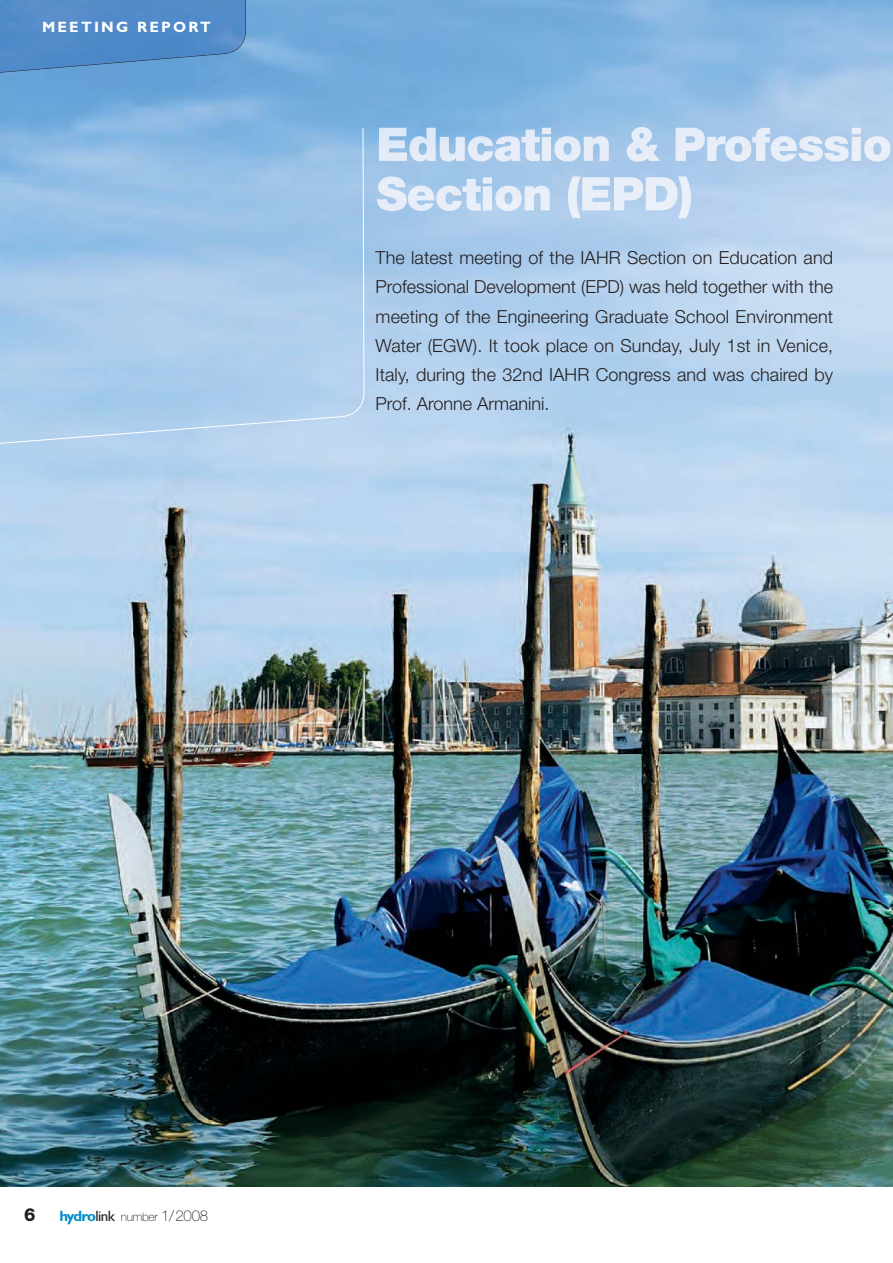
<style>
.page{position:relative;width:893px;height:1263px;background:#fff}
.page>*{position:absolute;margin:0;border:0;box-sizing:border-box;transform-origin:0 0}
.t1{font:300 18px/29.2px "Helvetica Neue";letter-spacing:.005em;color:#231f20;text-align:justify}
.t2{font:800 18px "Helvetica Neue";color:#231f20}
.t3{font:700 15px "Gill Sans";letter-spacing:.15em;color:#fff}
.t4{font:100 12px "Helvetica Neue";letter-spacing:-.015em;color:#231f20}
.s1{font-family:"Gill Sans";font-weight:700;font-size:15px;color:#008bc9}
.s2{font-family:"Gill Sans TT";font-weight:400;font-size:15px}
.s3{font-size:15px}
</style>
<div class="page">
<img style="left:0;top:0;width:893px;height:1186px">
<svg style="left:0;top:127px;width:364px;height:320px;background:#a3c7e9"></svg>
<svg style="left:0;top:0;width:246px;height:83px;background:#558fcb"></svg>
<img style="left:379px;top:127px;width:418px;height:35px">
<img style="left:864px;top:136px;width:26px;height:26px">
<img style="left:377px;top:176px;width:314px;height:42px">
<p class="t3" style="left:42px;top:21px;width:170px">MEETING REPORT</p>
<p class="t1" style="left:376px;top:245px;width:459px">The latest meeting of the IAHR Section on Education and Professional Development (EPD) was held together with the meeting of the Engineering Graduate School Environment Water (EGW). It took place on Sunday, July 1st in Venice, Italy, during the 32nd IAHR Congress and was chaired by Prof. Aronne Armanini.</p>
<p class="t2" style="left:24px;top:1208px;width:13px">6</p>
<p class="t4" style="left:60px;top:1213px;width:150px"><span class="s1">hydro</span><span class="s2">link</span> number <span class="s3">1/2008</span></p>
</div>
